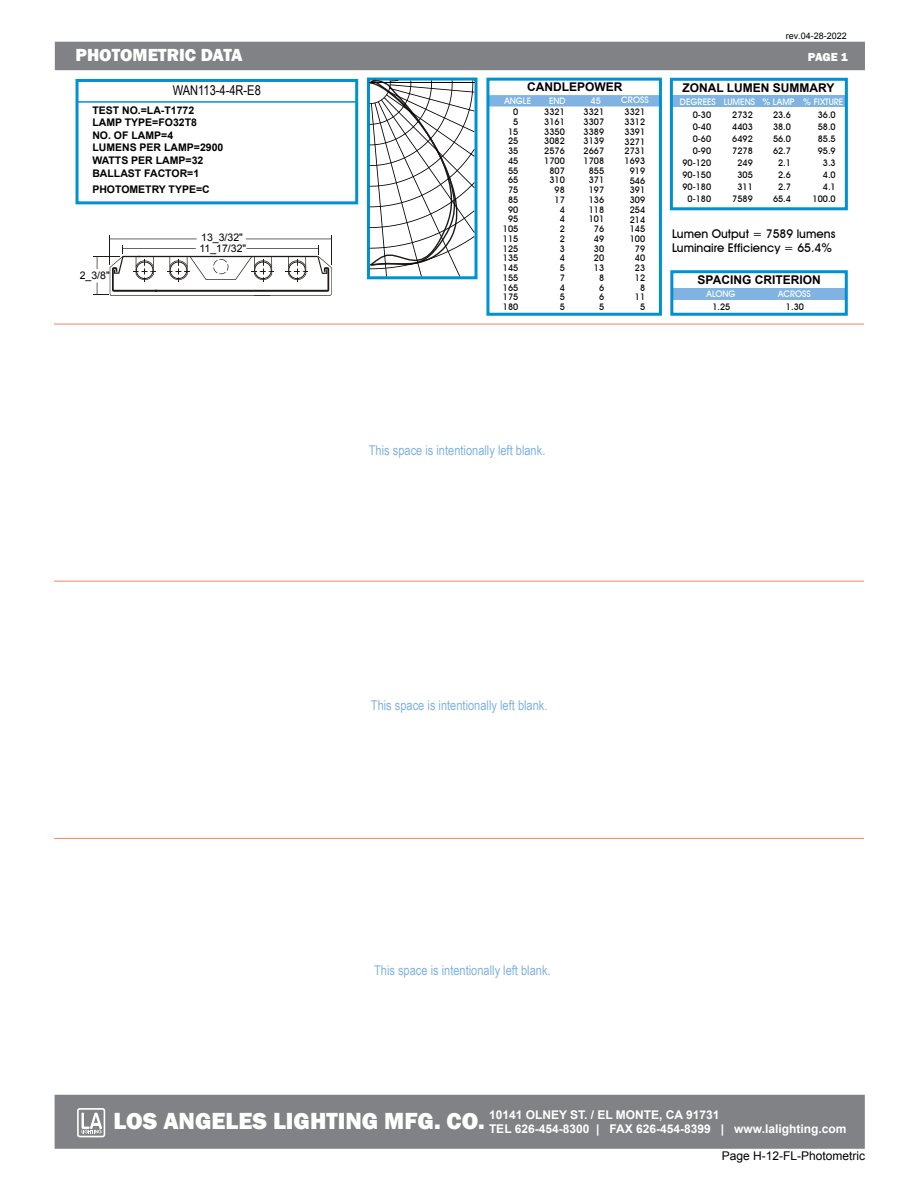
<style>
.page{position:relative;width:918px;height:1188px;background:#fff}
.page>*{position:absolute;margin:0;border:0;box-sizing:border-box;transform-origin:0 0}
.t1{font:800 18px "Franklin Gothic";color:#fff}
.t2{font:13.5px "Arial Narrow";color:#80b3e1}
.t3{font:13.5px "Arial Narrow";color:#000}
.t4{font:700 12px/14.4px "Arial";color:#fff}
.t5{font:500 12px/14.4px "Avant Garde IT Cby BT";color:#000}
.t6{font:700 12px "Arial";color:#000}
.t7{font:12px "Arial";color:#000}
.t8{font:800 12px "Franklin Gothic";color:#fff}
.t9{font:700 10.5px/12.6px "Arial";color:#000}
.t10{font:10.5px/11.1px "Arial";color:#000}
.t11{font:500 9px/9.8px "Avant Garde IT Cby BT";color:#000;text-align:right}
.t12{font:500 9px "Avant Garde IT Cby BT";color:#fff}
.t13{font:9px "Arial";color:#000}
.s1{font-family:"Franklin Gothic";font-weight:800;font-size:24px}
</style>
<div class="page">
<svg style="left:93px;top:235px;width:239px;height:61px"></svg>
<div style="left:55px;top:42px;width:810px;height:28px;background:#808285"></div>
<div style="left:55px;top:1095px;width:810px;height:54px;background:#808285"></div>
<hr style="left:54px;top:324px;width:810px;height:1px;background:#f58465">
<svg style="left:77px;top:1108px;width:28px;height:29px"></svg>
<hr style="left:54px;top:838px;width:810px;height:1px;background:#f58465">
<div style="left:672px;top:288px;width:175px;height:12px;background:#80b3e1"></div>
<div style="left:488px;top:95px;width:173px;height:11px;background:#80b3e1"></div>
<div style="left:76px;top:79px;width:282px;height:125px;background:#fff;border:3px solid #0091d1"></div>
<hr style="left:78px;top:101px;width:279px;height:2px;background:#0091d1">
<div style="left:670px;top:270px;width:178px;height:46px;border:3px solid #0091d1"></div>
<div style="left:486px;top:78px;width:176px;height:238px;border:3px solid #0091d1"></div>
<div style="left:673px;top:96px;width:174px;height:11px;background:#80b3e1"></div>
<div style="left:367px;top:78px;width:111px;height:201px;border:3px solid #0091d1"></div>
<hr style="left:54px;top:581px;width:810px;height:1px;background:#f58465">
<div style="left:670px;top:78px;width:178px;height:132px;border:3px solid #0091d1"></div>
<svg style="left:370px;top:80px;width:105px;height:196px"></svg>
<p class="t13" style="left:786px;top:30px;width:63px">rev.04-28-2022</p>
<h1 class="t1" style="left:75px;top:43px;width:169px">PHOTOMETRIC DATA</h1>
<h3 class="t8" style="left:808px;top:49px;width:41px">PAGE 1</h3>
<h2 class="t3" style="left:173px;top:81px;width:89px">WAN113-4-4R-E8</h2>
<p class="t9" style="left:92px;top:104px;width:132px">TEST NO.=LA-T1772<br>LAMP TYPE=FO32T8<br>NO. OF LAMP=4<br>LUMENS PER LAMP=2900<br>WATTS PER LAMP=32<br>BALLAST FACTOR=1</p>
<p class="t9" style="left:92px;top:183px;width:119px">PHOTOMETRY TYPE=C</p>
<p class="t10" style="left:80px;top:269px;width:31px">2_3/8"</p>
<p class="t10" style="left:200px;top:232px;width:48px">13_3/32"<br>11_17/32"</p>
<h3 class="t6" style="left:527px;top:79px;width:97px">CANDLEPOWER</h3>
<p class="t12" style="left:504px;top:95px;width:28px">ANGLE</p>
<p class="t12" style="left:549px;top:95px;width:18px">END</p>
<p class="t12" style="left:591px;top:95px;width:12px">45</p>
<p class="t12" style="left:621px;top:95px;width:29px">CROSS</p>
<p class="t11" style="left:503px;top:107px;width:17px">0<br>5<br>15<br>25<br>35<br>45<br>55<br>65<br>75<br>85<br>90<br>95<br>105<br>115<br>125<br>135<br>145<br>155<br>165<br>175<br>180</p>
<p class="t11" style="left:544px;top:107px;width:22px">3321<br>3161<br>3350<br>3082<br>2576<br>1700<br>807<br>310<br>98<br>17<br>4<br>4<br>2<br>2<br>3<br>4<br>5<br>7<br>4<br>5<br>5</p>
<p class="t11" style="left:584px;top:107px;width:22px">3321<br>3307<br>3389<br>3139<br>2667<br>1708<br>855<br>371<br>197<br>136<br>118<br>101<br>76<br>49<br>30<br>20<br>13<br>8<br>6<br>6<br>5</p>
<p class="t11" style="left:625px;top:107px;width:22px">3321<br>3312<br>3391<br>3271<br>2731<br>1693<br>919<br>546<br>391<br>309<br>254<br>214<br>145<br>100<br>79<br>40<br>23<br>12<br>8<br>11<br>5</p>
<h3 class="t6" style="left:682px;top:79px;width:153px">ZONAL LUMEN SUMMARY</h3>
<p class="t11" style="left:682px;top:108px;width:30px;line-height:12px">0-30<br>0-40<br>0-60<br>0-90<br>90-120<br>90-150<br>90-180<br>0-180</p>
<p class="t11" style="left:813px;top:108px;width:25px;line-height:12px">36.0<br>58.0<br>85.5<br>95.9<br>3.3<br>4.0<br>4.1<br>100.0</p>
<p class="t12" style="left:680px;top:96px;width:165px">DEGREES LUMENS % LAMP % FIXTURE</p>
<p class="t11" style="left:732px;top:108px;width:22px;line-height:12px;text-align:center">2732<br>4403<br>6492<br>7278<br>249<br>305<br>311<br>7589</p>
<p class="t11" style="left:773px;top:108px;width:20px;line-height:12px;text-align:center">23.6<br>38.0<br>56.0<br>62.7<br>2.1<br>2.6<br>2.7<br>65.4</p>
<h3 class="t5" style="left:672px;top:226px;width:165px">Lumen Output = 7589 lumens<br>Luminaire Efficiency = 65.4%</h3>
<h3 class="t6" style="left:698px;top:272px;width:125px">SPACING CRITERION</h3>
<p class="t11" style="left:712px;top:302px;width:20px">1.25</p>
<p class="t11" style="left:786px;top:302px;width:20px">1.30</p>
<p class="t12" style="left:707px;top:289px;width:31px">ALONG</p>
<p class="t12" style="left:778px;top:288px;width:34px">ACROSS</p>
<h2 class="t2" style="left:369px;top:441px;width:178px">This space is intentionally left blank.</h2>
<h2 class="t2" style="left:371px;top:696px;width:178px">This space is intentionally left blank.</h2>
<h2 class="t2" style="left:374px;top:960px;width:178px">This space is intentionally left blank.</h2>
<h3 class="t4" style="left:489px;top:1108px;width:359px;text-indent:-376px"><span class="s1">LOS ANGELES LIGHTING MFG. CO.</span> 10141 OLNEY ST. / EL MONTE, CA 91731<br>TEL 626-454-8300 | FAX 626-454-8399 | www.lalighting.com</h3>
<h3 class="t7" style="left:722px;top:1148px;width:145px">Page H-12-FL-Photometric</h3>
</div>
